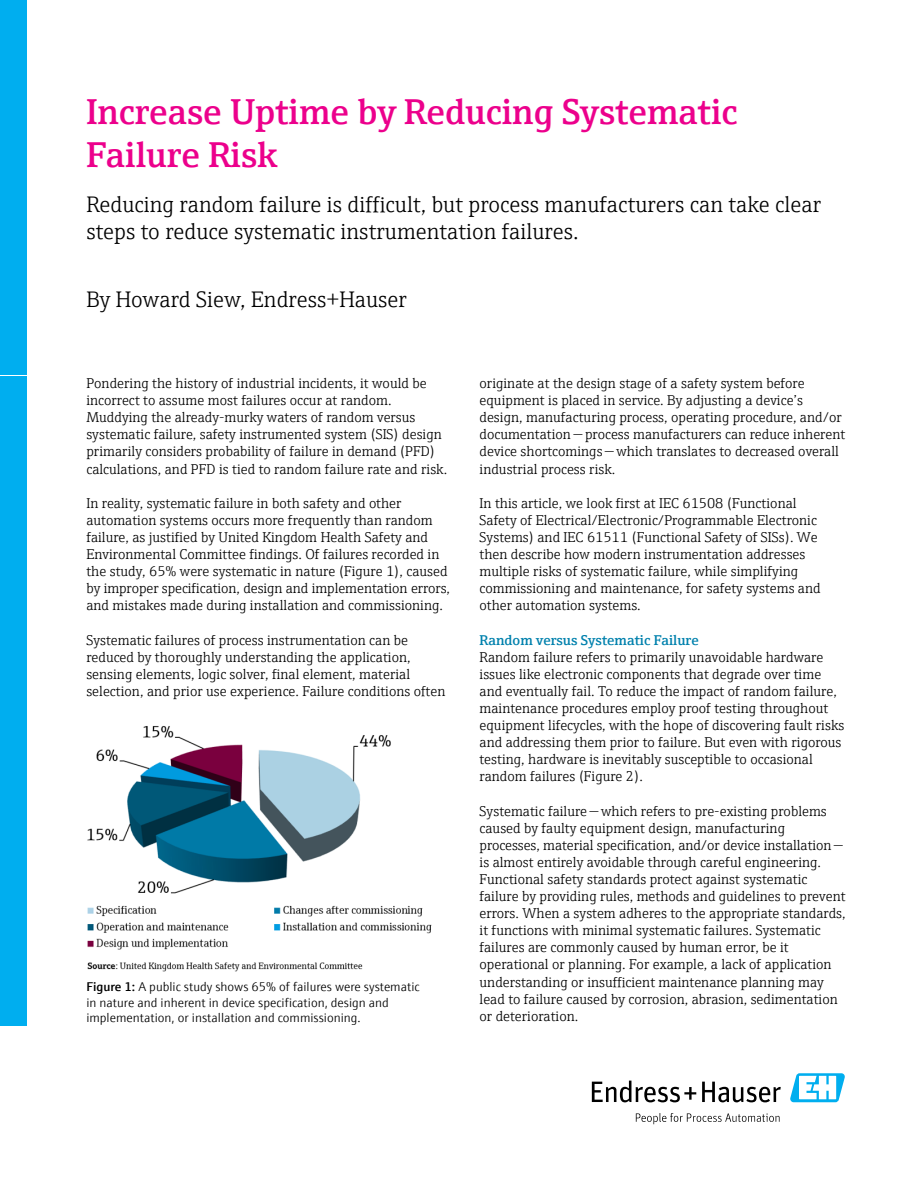
<style>
.page{position:relative;width:918px;height:1188px;background:#fff}
.page>*{position:absolute;margin:0;border:0;box-sizing:border-box;transform-origin:0 0}
.t1{font:600 36px/43.2px "E+H Serif";color:#ec008c}
.t2{font:300 22.5px/27px "E+H Serif";color:#000}
.t3{font:300 14.25px/17.1px "E+H Serif";color:#000}
.t4{font:600 14.25px "E+H Serif";color:#0081ad}
.t5{font:300 12.75px/15.3px "E+H Sans";color:#000}
.s1{font-weight:600}
</style>
<div class="page">
<div style="left:0;top:0;width:26px;height:374px;background:#00aeef"></div>
<div style="left:0;top:377px;width:26px;height:649px;background:#00aeef"></div>
<svg style="left:592px;top:1081px;width:104px;height:21px"></svg>
<svg style="left:702px;top:1082px;width:79px;height:20px"></svg>
<svg style="left:636px;top:1113px;width:144px;height:11px"></svg>
<svg style="left:790px;top:1073px;width:55px;height:29px"></svg>
<img style="left:87px;top:726px;width:345px;height:246px">
<h1 class="t1" style="left:86px;top:87px;width:652px">Increase Uptime by Reducing Systematic<br>Failure Risk</h1>
<h2 class="t2" style="left:86px;top:189px;width:736px">Reducing random failure is difficult, but process manufacturers can take clear steps to reduce systematic instrumentation failures.</h2>
<h2 class="t2" style="left:86px;top:284px;width:322px">By Howard Siew, Endress+Hauser</h2>
<p class="t3" style="left:86px;top:374px;width:362px">Pondering the history of industrial incidents, it would be incorrect to assume most failures occur at random.<br>Muddying the already-murky waters of random versus systematic failure, safety instrumented system (SIS) design primarily considers probability of failure in demand (PFD) calculations, and PFD is tied to random failure rate and risk.</p>
<p class="t3" style="left:86px;top:493px;width:365px">In reality, systematic failure in both safety and other automation systems occurs more frequently than random failure, as justified by United Kingdom Health Safety and Environmental Committee findings. Of failures recorded in the study, 65% were systematic in nature (Figure 1), caused by improper specification, design and implementation errors, and mistakes made during installation and commissioning.</p>
<p class="t3" style="left:86px;top:630px;width:361px">Systematic failures of process instrumentation can be reduced by thoroughly understanding the application, sensing elements, logic solver, final element, material selection, and prior use experience. Failure conditions often</p>
<p class="t5" style="left:86px;top:979px;width:335px"><span class="s1">Figure 1:</span> A public study shows 65% of failures were systematic in nature and inherent in device specification, design and implementation, or installation and commissioning.</p>
<p class="t3" style="left:480px;top:374px;width:367px">originate at the design stage of a safety system before equipment is placed in service. By adjusting a device’s design, manufacturing process, operating procedure, and/or documentation — process manufacturers can reduce inherent device shortcomings — which translates to decreased overall industrial process risk.</p>
<p class="t3" style="left:480px;top:493px;width:343px">In this article, we look first at IEC 61508 (Functional Safety of Electrical/Electronic/Programmable Electronic Systems) and IEC 61511 (Functional Safety of SISs). We then describe how modern instrumentation addresses multiple risks of systematic failure, while simplifying commissioning and maintenance, for safety systems and other automation systems.</p>
<p class="t4" style="left:480px;top:629px;width:221px">Random versus Systematic Failure</p>
<p class="t3" style="left:480px;top:647px;width:366px">Random failure refers to primarily unavoidable hardware issues like electronic components that degrade over time and eventually fail. To reduce the impact of random failure, maintenance procedures employ proof testing throughout equipment lifecycles, with the hope of discovering fault risks and addressing them prior to failure. But even with rigorous testing, hardware is inevitably susceptible to occasional random failures (Figure 2).</p>
<p class="t3" style="left:480px;top:801px;width:368px">Systematic failure — which refers to pre-existing problems caused by faulty equipment design, manufacturing processes, material specification, and/or device installation — is almost entirely avoidable through careful engineering.<br>Functional safety standards protect against systematic failure by providing rules, methods and guidelines to prevent errors. When a system adheres to the appropriate standards, it functions with minimal systematic failures. Systematic failures are commonly caused by human error, be it operational or planning. For example, a lack of application understanding or insufficient maintenance planning may lead to failure caused by corrosion, abrasion, sedimentation or deterioration.</p>
</div>
